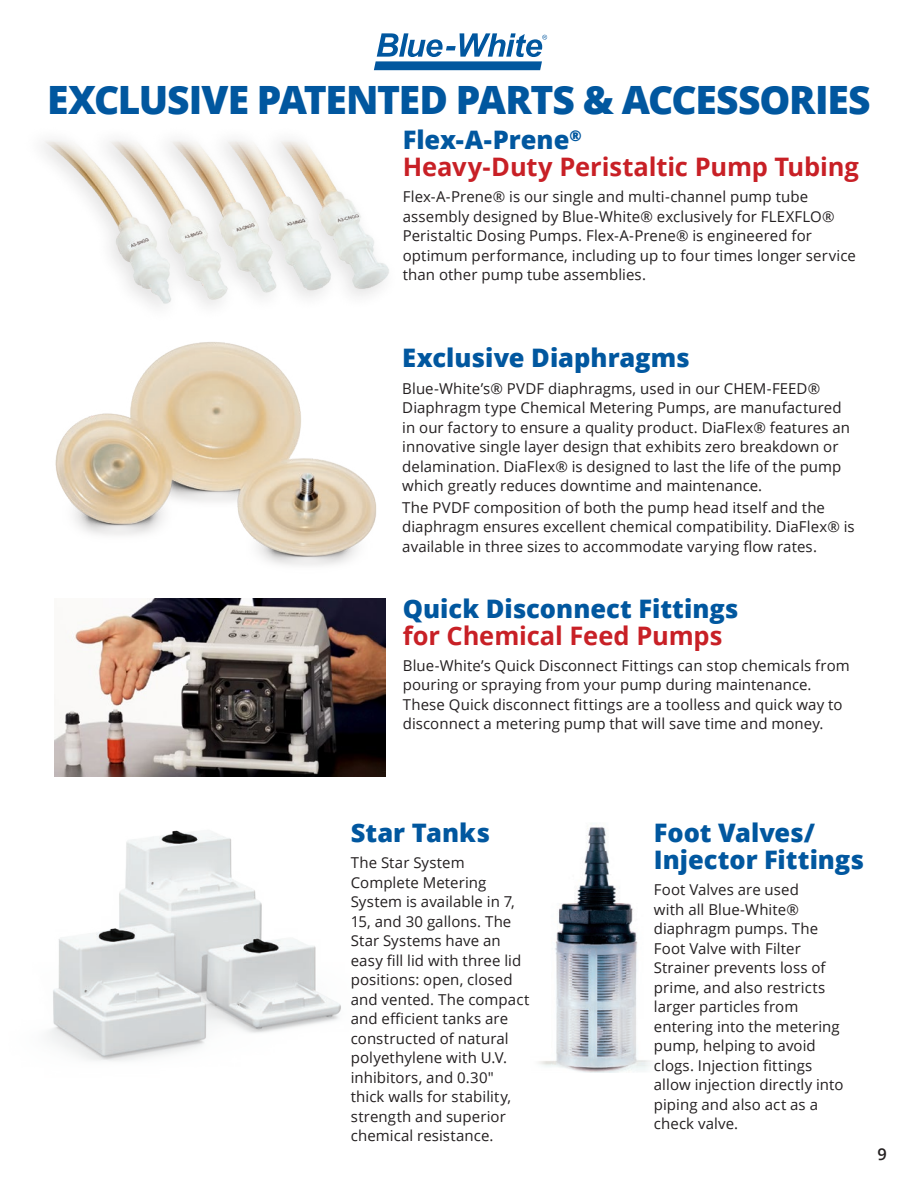
<style>
.page{position:relative;width:918px;height:1188px;background:#fff}
.page>*{position:absolute;margin:0;border:0;box-sizing:border-box;transform-origin:0 0}
.t1{font:800 39px "Open Sans";letter-spacing:-.03em;color:#01579f}
.t2{font:800 25.5px/27px "Open Sans";color:#01579f}
.t3{font:700 25.5px/27px "Open Sans";letter-spacing:-.005em;color:#c82026}
.t4{font:600 16.35px "Open Sans";color:#231f20}
.t5{font:15px/19.5px "Open Sans";letter-spacing:.005em;color:#231f20}
.s1{font-weight:800;color:#01579f}
</style>
<div class="page">
<svg style="left:374px;top:33px;width:173px;height:37px"></svg>
<img style="left:54px;top:598px;width:331px;height:178px">
<img style="left:55px;top:342px;width:322px;height:224px">
<img style="left:43px;top:140px;width:346px;height:167px">
<img style="left:48px;top:830px;width:293px;height:231px">
<img style="left:539px;top:826px;width:111px;height:246px">
<h1 class="t1" style="left:47px;top:70px;width:825px">EXCLUSIVE PATENTED PARTS &amp; ACCESSORIES</h1>
<h2 class="t3" style="left:403px;top:126px;width:457px"><span class="s1">Flex-A-Prene</span><sup>®<br></sup>Heavy-Duty Peristaltic Pump Tubing</h2>
<p class="t5" style="left:403px;top:187px;width:455px">Flex-A-Prene® is our single and multi-channel pump tube assembly designed by Blue-White® exclusively for FLEXFLO® Peristaltic Dosing Pumps. Flex-A-Prene® is engineered for optimum performance, including up to four times longer service than other pump tube assemblies.</p>
<h2 class="t2" style="left:402px;top:343px;width:289px">Exclusive Diaphragms</h2>
<p class="t5" style="left:402px;top:378px;width:449px">Blue-White’s® PVDF diaphragms, used in our CHEM-FEED® Diaphragm type Chemical Metering Pumps, are manufactured in our factory to ensure a quality product. DiaFlex® features an innovative single layer design that exhibits zero breakdown or delamination. DiaFlex® is designed to last the life of the pump which greatly reduces downtime and maintenance.</p>
<p class="t5" style="left:402px;top:497px;width:454px">The PVDF composition of both the pump head itself and the diaphragm ensures excellent chemical compatibility. DiaFlex® is available in three sizes to accommodate varying flow rates.</p>
<h2 class="t2" style="left:403px;top:593px;width:337px">Quick Disconnect Fittings</h2>
<h2 class="t3" style="left:403px;top:621px;width:321px">for Chemical Feed Pumps</h2>
<p class="t5" style="left:403px;top:655px;width:449px">Blue-White’s Quick Disconnect Fittings can stop chemicals from pouring or spraying from your pump during maintenance.<br>These Quick disconnect fittings are a toolless and quick way to disconnect a metering pump that will save time and money.</p>
<h2 class="t2" style="left:351px;top:818px;width:141px">Star Tanks</h2>
<p class="t5" style="left:351px;top:853px;width:180px">The Star System<br>Complete Metering<br>System is available in 7,<br>15, and 30 gallons. The<br>Star Systems have an easy fill lid with three lid positions: open, closed and vented. The compact and efficient tanks are constructed of natural polyethylene with U.V. inhibitors, and 0.30" thick walls for stability, strength and superior chemical resistance.</p>
<h2 class="t2" style="left:654px;top:818px;width:212px">Foot Valves/<br>Injector Fittings</h2>
<p class="t5" style="left:654px;top:880px;width:191px">Foot Valves are used<br>with all Blue-White® diaphragm pumps. The<br>Foot Valve with Filter<br>Strainer prevents loss of prime, and also restricts larger particles from entering into the metering pump, helping to avoid clogs. Injection fittings allow injection directly into piping and also act as a check valve.</p>
<p class="t4" style="left:878px;top:1143px;width:11px">9</p>
</div>
